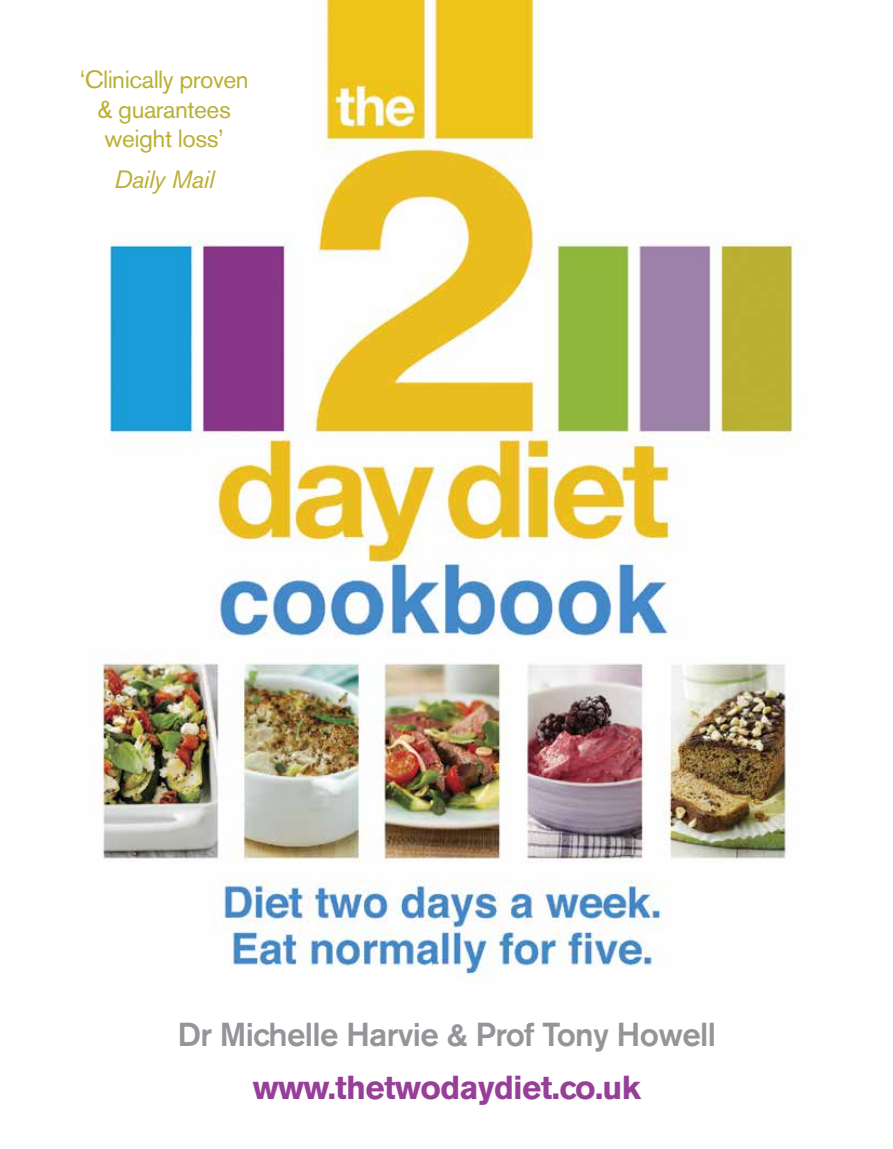
<style>
.page{position:relative;width:893px;height:1149px;background:#fff}
.page>*{position:absolute;margin:0;border:0;box-sizing:border-box;transform-origin:0 0}
.t1{font:500 32.85px "Akzidenz Grotesk BE";letter-spacing:-.02em;color:#939598}
.t2{font:700 32.85px "Akzidenz Grotesk BE";letter-spacing:-.02em;color:#973f98}
.t3{font:24.75px/29.2px "Akzidenz Grotesk BE";letter-spacing:-.02em;color:#bab032;text-align:center}
.t4{font:italic 24.75px "Akzidenz Grotesk BE";letter-spacing:-.02em;color:#bab032}
</style>
<div class="page">
<img style="left:93px;top:0;width:708px;height:979px">
<p class="t3" style="left:80px;top:65px;width:170px">‘Clinically proven &amp; guarantees weight loss’</p>
<p class="t4" style="left:114px;top:164px;width:102px">Daily Mail</p>
<h1 class="t1" style="left:178px;top:1014px;width:540px">Dr Michelle Harvie &amp; Prof Tony Howell</h1>
<h1 class="t2" style="left:253px;top:1067px;width:390px">www.thetwodaydiet.co.uk</h1>
</div>
